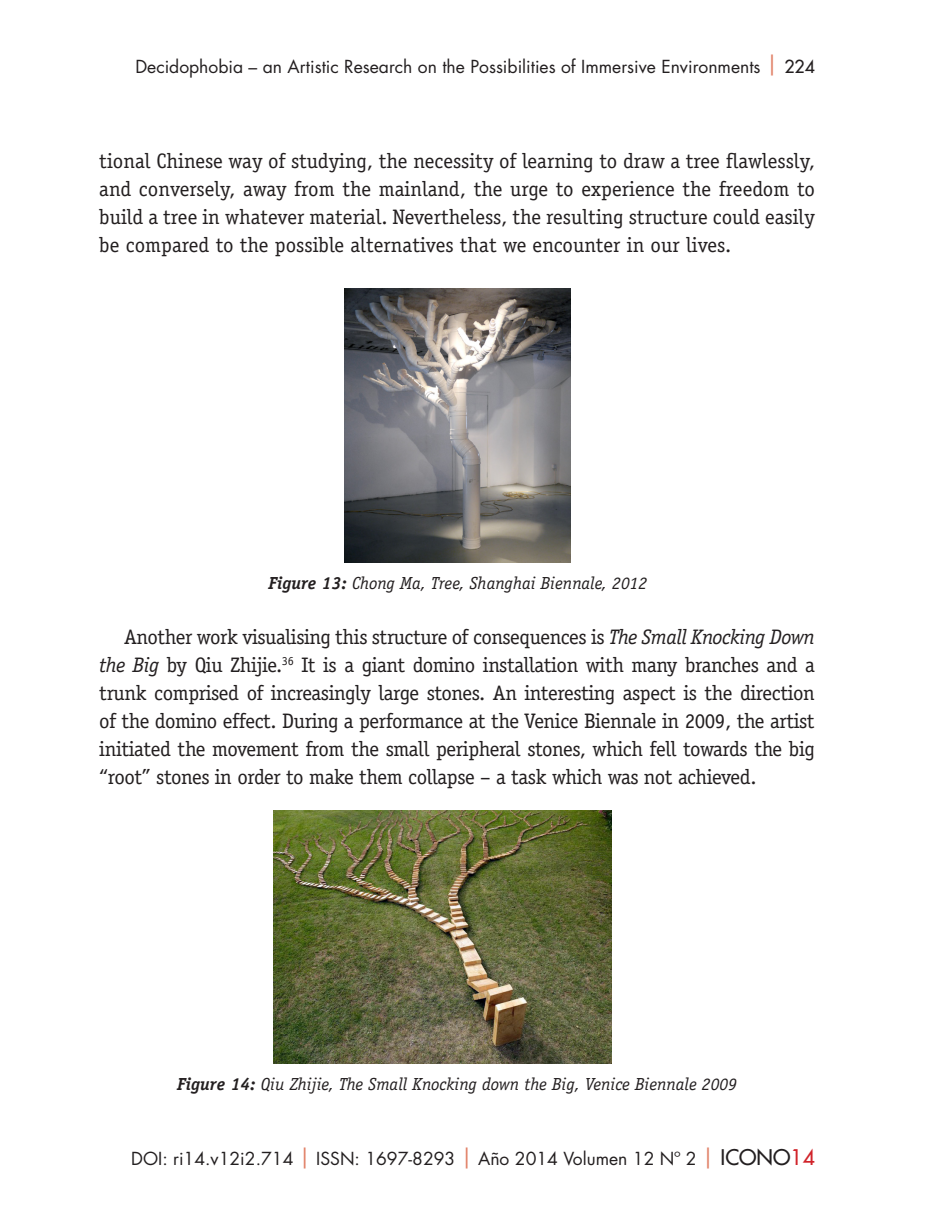
<style>
.page{position:relative;width:939px;height:1220px;background:#fff}
.page>*{position:absolute;margin:0;border:0;box-sizing:border-box;transform-origin:0 0}
.texto_articulo{font:21px/28px "Officina Serif Std";letter-spacing:-.02em;color:#231f20;text-align:justify}
.t1{font:17.5px "Futura Std";color:#231f20}
.pie_foto_figura_tabl{font:italic 17.5px "Officina Serif Std";color:#231f20}
.s1{font-size:21px;color:#e18066}
.s2{font-weight:500}
.s3{font-weight:700}
.s4{font-style:italic}
.s5{font-weight:500;font-size:21px}
.s6{font-weight:500;font-size:21px;color:#d1232a}
</style>
<div class="page">
<img style="left:344px;top:289px;width:226px;height:274px">
<img style="left:273px;top:811px;width:338px;height:253px">
<p class="t1" style="left:135px;top:56px;width:680px">Decidophobia – an Artistic Research on the Possibilities of Immersive Environments <span class="s1">|</span> <span class="s2">224</span></p>
<p class="texto_articulo" style="left:99px;top:147px;width:716px">tional Chinese way of studying, the necessity of learning to draw a tree flawlessly, and conversely, away from the mainland, the urge to experience the freedom to build a tree in whatever material. Nevertheless, the resulting structure could easily be compared to the possible alternatives that we encounter in our lives.</p>
<p class="pie_foto_figura_tabl" style="left:268px;top:573px;width:380px"><span class="s3">Figure 13:</span> Chong Ma, Tree, Shanghai Biennale, 2012</p>
<p class="texto_articulo" style="left:99px;top:623px;width:716px;text-indent:25px">Another work visualising this structure of consequences is <span class="s4">The Small Knocking Down the Big</span> by Qiu Zhijie.<sup>36</sup> It is a giant domino installation with many branches and a trunk comprised of increasingly large stones. An interesting aspect is the direction of the domino effect. During a performance at the Venice Biennale in 2009, the artist initiated the movement from the small peripheral stones, which fell towards the big “root” stones in order to make them collapse – a task which was not achieved.</p>
<p class="pie_foto_figura_tabl" style="left:177px;top:1074px;width:561px"><span class="s3">Figure 14:</span> Qiu Zhijie, The Small Knocking down the Big, Venice Biennale 2009</p>
<p class="t1" style="left:131px;top:1148px;width:684px">DOI: ri14.v12i2.714 <span class="s1">|</span> ISSN: 1697-8293 <span class="s1">|</span> Año 2014 Volumen 12 Nº 2 <span class="s1">|</span> <span class="s5">ICONO</span><span class="s6">14</span></p>
</div>
